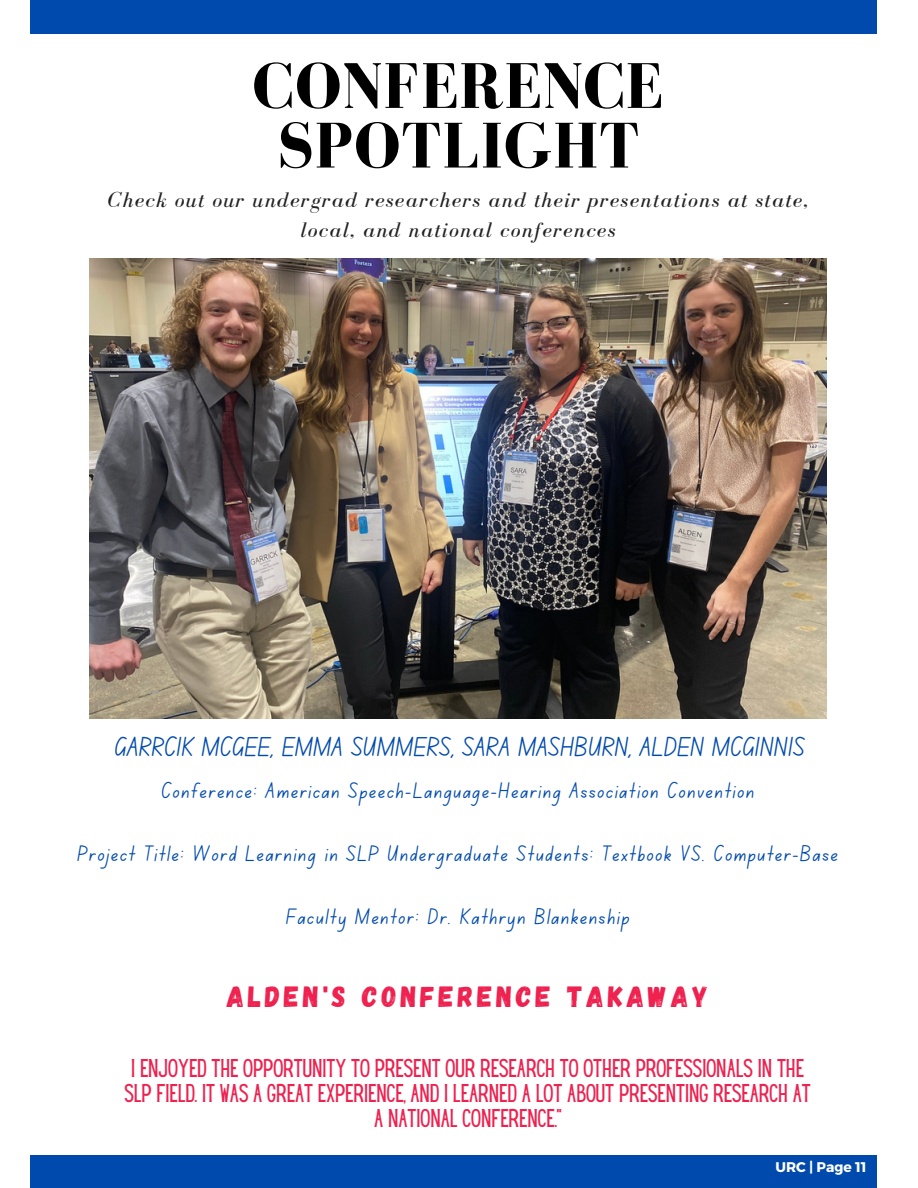
<style>
.page{position:relative;width:918px;height:1188px;background:#fff}
.page>*{position:absolute;margin:0;border:0;box-sizing:border-box;transform-origin:0 0}
.t1{font:700 66.3px/59.7px "Bodoni FLF";letter-spacing:.01em;color:#000;text-align:center}
.t2{font:29.25px "Gagalin";letter-spacing:.13em;color:#ee214f}
.t3{font:27.6px "Canva School Font";letter-spacing:.01em;color:#004aad}
.t4{font:22.5px "Canva School Font";letter-spacing:.06em;color:#004aad}
.t5{font:22.5px/24.8px "Hey Gotcha";color:#ee214f;text-align:center}
.t6{font:italic 21.75px/29.7px "Bodoni FLF";letter-spacing:.06em;color:#222;text-align:center}
.t7{font:700 13.95px "Montserrat";color:#fff}
</style>
<div class="page">
<div style="left:31px;top:1155px;width:846px;height:33px;background:#004aad"></div>
<div style="left:31px;top:0;width:846px;height:34px;background:#004aad"></div>
<img style="left:90px;top:258px;width:736px;height:461px">
<h1 class="t1" style="left:253px;top:56px;width:412px">CONFERENCE<br>SPOTLIGHT</h1>
<p class="t6" style="left:108px;top:185px;width:702px">Check out our undergrad researchers and their presentations at state, local, and national conferences</p>
<p class="t3" style="left:115px;top:735px;width:692px">GARRCIK MCGEE, EMMA SUMMERS, SARA MASHBURN, ALDEN MCGINNIS</p>
<p class="t4" style="left:161px;top:780px;width:594px">Conference: American Speech-Language-Hearing Association Convention</p>
<p class="t4" style="left:78px;top:843px;width:762px">Project Title: Word Learning in SLP Undergraduate Students: Textbook VS. Computer-Base</p>
<p class="t4" style="left:286px;top:906px;width:345px">Faculty Mentor: Dr. Kathryn Blankenship</p>
<h2 class="t2" style="left:227px;top:978px;width:483px">ALDEN'S CONFERENCE TAKAWAY</h2>
<p class="t5" style="left:124px;top:1058px;width:687px">I ENJOYED THE OPPORTUNITY TO PRESENT OUR RESEARCH TO OTHER PROFESSIONALS IN THE<br>SLP FIELD. IT WAS A GREAT EXPERIENCE, AND I LEARNED A LOT ABOUT PRESENTING RESEARCH AT<br>A NATIONAL CONFERENCE."</p>
<p class="t7" style="left:775px;top:1158px;width:93px">URC | Page 11</p>
</div>
